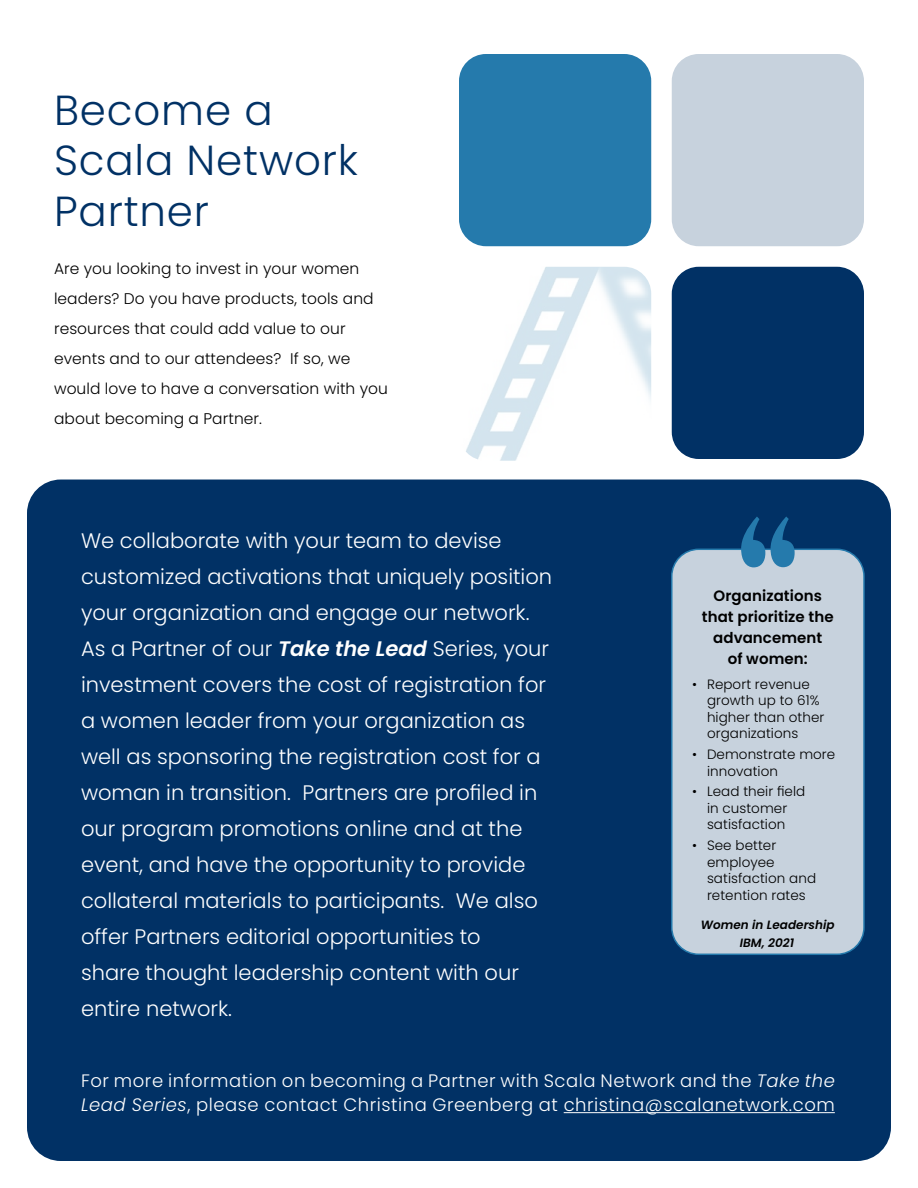
<style>
.page{position:relative;width:918px;height:1188px;background:#fff}
.page>*{position:absolute;margin:0;border:0;box-sizing:border-box;transform-origin:0 0}
.t1{font:300 42px/50.4px "Poppins";letter-spacing:.02em;color:#013165}
.t2{font:300 21px/36px "Poppins";color:#fff}
.t3{font:300 18px/24px "Poppins";letter-spacing:.03em;color:#fff}
.t4{font:300 15.45px/30px "Poppins";letter-spacing:.005em;color:#000}
.t5{font:600 15px/21px "Poppins";letter-spacing:.005em;color:#000;text-align:center}
.t6{font:300 13.5px/16.5px "Poppins";letter-spacing:.005em;color:#000}
.t7{font:italic 600 12px/18px "Poppins";letter-spacing:.005em;color:#000;text-align:center}
.s1{font-weight:600;font-style:italic}
.s2{font-style:italic}
</style>
<div class="page">
<div style="left:27px;top:480px;width:864px;height:681px;background:#013165;border-radius:34px"></div>
<hr style="left:564px;top:1112px;width:271px;height:1px;background:#fff">
<div style="left:459px;top:54px;width:192px;height:192px;background:#257aac;border-radius:27px"></div>
<img style="left:466px;top:267px;width:185px;height:194px">
<div style="left:672px;top:549px;width:192px;height:405px;background:#c7d2dd;border-radius:27px"></div>
<div style="left:671px;top:549px;width:194px;height:406px;border:2px solid #257aac;border-radius:27px"></div>
<svg style="left:741px;top:517px;width:54px;height:50px"></svg>
<div style="left:672px;top:267px;width:192px;height:192px;background:#013165;border-radius:27px"></div>
<div style="left:672px;top:54px;width:192px;height:192px;background:#c7d2dd;border-radius:27px"></div>
<h1 class="t1" style="left:54px;top:85px;width:306px">Become a<br>Scala Network<br>Partner</h1>
<p class="t4" style="left:54px;top:254px;width:336px">Are you looking to invest in your women leaders? Do you have products, tools and resources that could add value to our events and to our attendees? If so, we would love to have a conversation with you about becoming a Partner.</p>
<p class="t2" style="left:81px;top:523px;width:473px">We collaborate with your team to devise customized activations that uniquely position your organization and engage our network.<br>As a Partner of our <span class="s1">Take the Lead</span> Series, your investment covers the cost of registration for a women leader from your organization as well as sponsoring the registration cost for a woman in transition. Partners are profiled in our program promotions online and at the event, and have the opportunity to provide collateral materials to participants. We also offer Partners editorial opportunities to<br>share thought leadership content with our entire network.</p>
<p class="t5" style="left:702px;top:585px;width:133px">Organizations that prioritize the advancement<br>of women:</p>
<p class="t6" style="left:707px;top:676px;width:119px;text-indent:-15px">• Report revenue growth up to 61% higher than other organizations</p>
<p class="t6" style="left:707px;top:746px;width:130px;text-indent:-15px">• Demonstrate more innovation</p>
<p class="t6" style="left:692px;top:783px;width:115px;text-align:center">• Lead their field in customer satisfaction</p>
<p class="t6" style="left:707px;top:837px;width:111px;text-indent:-15px">• See better employee satisfaction and retention rates</p>
<p class="t7" style="left:701px;top:916px;width:136px">Women in Leadership<br>IBM, 2021</p>
<p class="t3" style="left:81px;top:1069px;width:755px">For more information on becoming a Partner with Scala Network and the <span class="s2">Take the<br>Lead Series</span>, please contact Christina Greenberg at christina@scalanetwork.com</p>
</div>
